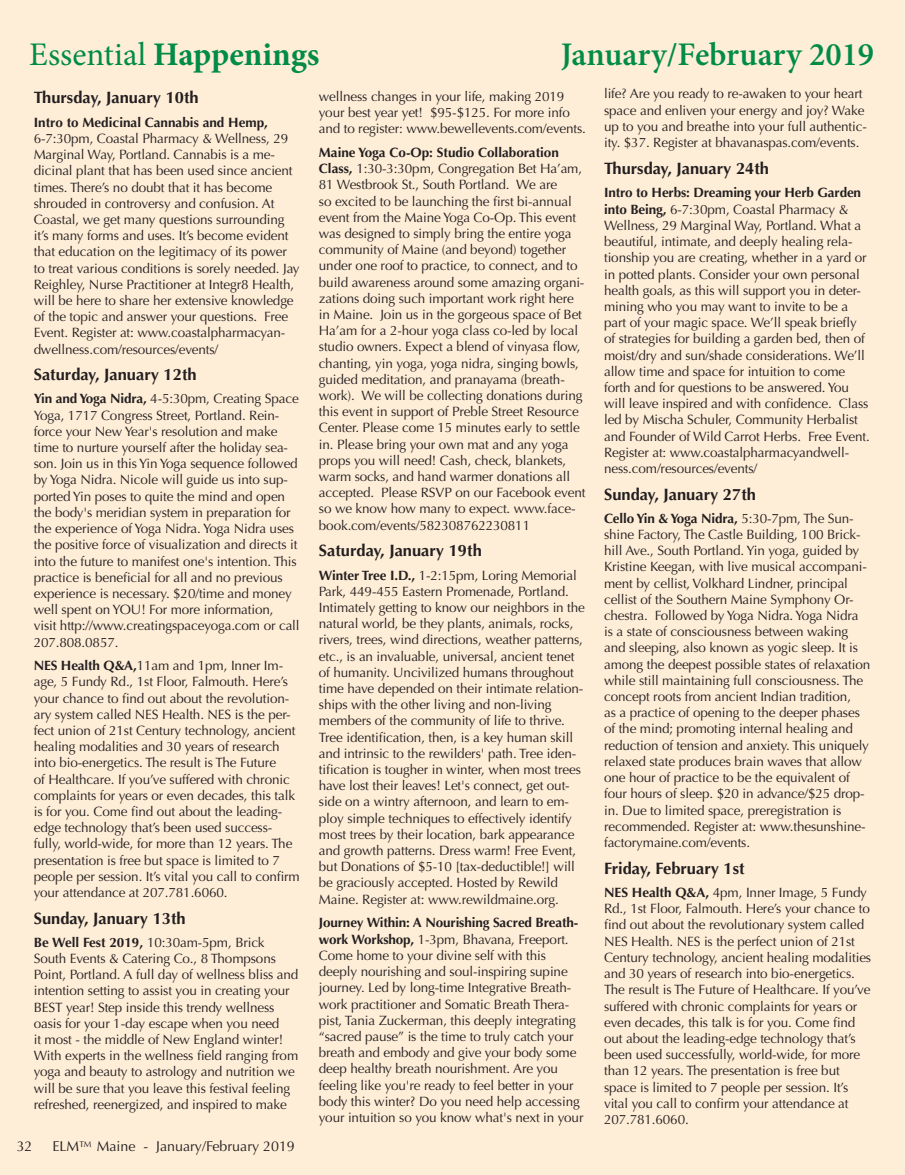
<style>
.page{position:relative;width:905px;height:1175px;background:#fff}
.page>*{position:absolute;margin:0;border:0;box-sizing:border-box;transform-origin:0 0}
.t1{font:600 33px "Minion Pro";color:#008b46}
.t2{font:700 33px "Minion Pro";letter-spacing:-.005em;color:#008b46}
.t3{font:700 16.5px "Optima";color:#231f20}
.t4{font:14.25px "Optima";color:#231f20}
.t5{font:13.5px/16.2px "Optima";letter-spacing:-.01em;color:#231f20}
.t6{font:700 13.5px "Optima";color:#231f20}
.s1{font-weight:400}
.s2{font-weight:700}
</style>
<div class="page">
<div style="left:0;top:0;width:904px;height:1174px;background:#feedd7"></div>
<h1 class="t2" style="left:29px;top:31px;width:292px"><span class="s1">Essential</span> Happenings</h1>
<h1 class="t1" style="left:561px;top:32px;width:315px">January/February 2019</h1>
<p class="t3" style="left:34px;top:88px;width:166px">Thursday, January 10th</p>
<p class="t6" style="left:34px;top:114px;width:236px">Intro to Medicinal Cannabis and Hemp,</p>
<p class="t5" style="left:34px;top:130px;width:267px">6-7:30pm, Coastal Pharmacy &amp; Wellness, 29<br>Marginal Way, Portland. Cannabis is a me&shy;dicinal plant that has been used since ancient times. There’s no doubt that it has become shrouded in controversy and confusion. At Coastal, we get many questions surrounding it’s many forms and uses. It’s become evident that education on the legitimacy of its power to treat various conditions is sorely needed. Jay Reighley, Nurse Practitioner at Integr8 Health, will be here to share her extensive knowledge of the topic and answer your questions. Free Event. Register at: www.coastalpharmacyan&shy;dwellness.com/resources/events/</p>
<p class="t3" style="left:34px;top:365px;width:164px">Saturday, January 12th</p>
<p class="t5" style="left:34px;top:391px;width:267px"><span class="s2">Yin and Yoga Nidra,</span> 4-5:30pm, Creating Space Yoga, 1717 Congress Street, Portland. Rein&shy;force your New Year's resolution and make time to nurture yourself after the holiday sea&shy;son. Join us in this Yin Yoga sequence followed by Yoga Nidra. Nicole will guide us into sup&shy;ported Yin poses to quite the mind and open the body's meridian system in preparation for the experience of Yoga Nidra. Yoga Nidra uses the positive force of visualization and directs it into the future to manifest one's intention. This practice is beneficial for all and no previous experience is necessary. $20/time and money well spent on YOU! For more information, visit http://www.creatingspaceyoga.com or call 207.808.0857.</p>
<p class="t5" style="left:34px;top:657px;width:267px"><span class="s2">NES Health Q&amp;A,</span>11am and 1pm, Inner Im&shy;age, 5 Fundy Rd., 1st Floor, Falmouth. Here’s your chance to find out about the revolution&shy;ary system called NES Health. NES is the per&shy;fect union of 21st Century technology, ancient healing modalities and 30 years of research into bio-energetics. The result is The Future<br>of Healthcare. If you’ve suffered with chronic complaints for years or even decades, this talk is for you. Come find out about the leading&shy;edge technology that’s been used success&shy;fully, world-wide, for more than 12 years. The presentation is free but space is limited to 7 people per session. It’s vital you call to confirm your attendance at 207.781.6060.</p>
<p class="t3" style="left:34px;top:908px;width:153px">Sunday, January 13th</p>
<p class="t5" style="left:34px;top:934px;width:266px"><span class="s2">Be Well Fest 2019,</span> 10:30am-5pm, Brick South Events &amp; Catering Co., 8 Thompsons Point, Portland. A full day of wellness bliss and intention setting to assist you in creating your BEST year! Step inside this trendy wellness oasis for your 1-day escape when you need<br>it most - the middle of New England winter!<br>With experts in the wellness field ranging from yoga and beauty to astrology and nutrition we will be sure that you leave this festival feeling refreshed, reenergized, and inspired to make</p>
<p class="t4" style="left:17px;top:1138px;width:17px">32</p>
<p class="t4" style="left:52px;top:1138px;width:244px">ELM™ Maine - January/February 2019</p>
<p class="t5" style="left:319px;top:88px;width:269px">wellness changes in your life, making 2019 your best year yet! $95-$125. For more info and to register: www.bewellevents.com/events.</p>
<p class="t5" style="left:319px;top:144px;width:268px"><span class="s2">Maine Yoga Co-Op: Studio Collaboration Class,</span> 1:30-3:30pm, Congregation Bet Ha’am, 81 Westbrook St., South Portland. We are<br>so excited to be launching the first bi-annual event from the Maine Yoga Co-Op. This event was designed to simply bring the entire yoga community of Maine (and beyond) together under one roof to practice, to connect, and to build awareness around some amazing organi&shy;zations doing such important work right here in Maine. Join us in the gorgeous space of Bet Ha’am for a 2-hour yoga class co-led by local studio owners. Expect a blend of vinyasa flow, chanting, yin yoga, yoga nidra, singing bowls, guided meditation, and pranayama (breath&shy;work). We will be collecting donations during this event in support of Preble Street Resource Center. Please come 15 minutes early to settle in. Please bring your own mat and any yoga props you will need! Cash, check, blankets, warm socks, and hand warmer donations all accepted. Please RSVP on our Facebook event so we know how many to expect. www.face&shy;book.com/events/582308762230811</p>
<p class="t3" style="left:319px;top:541px;width:164px">Saturday, January 19th</p>
<p class="t5" style="left:319px;top:567px;width:268px"><span class="s2">Winter Tree I.D.,</span> 1-2:15pm, Loring Memorial Park, 449-455 Eastern Promenade, Portland.<br>Intimately getting to know our neighbors in the natural world, be they plants, animals, rocks, rivers, trees, wind directions, weather patterns, etc., is an invaluable, universal, ancient tenet of humanity. Uncivilized humans throughout time have depended on their intimate relation&shy;ships with the other living and non-living members of the community of life to thrive.<br>Tree identification, then, is a key human skill and intrinsic to the rewilders' path. Tree iden&shy;tification is tougher in winter, when most trees have lost their leaves! Let's connect, get out&shy;side on a wintry afternoon, and learn to em&shy;ploy simple techniques to effectively identify most trees by their location, bark appearance and growth patterns. Dress warm! Free Event, but Donations of $5-10 [tax-deductible!] will be graciously accepted. Hosted by Rewild Maine. Register at: www.rewildmaine.org.</p>
<p class="t5" style="left:319px;top:914px;width:266px"><span class="s2">Journey Within: A Nourishing Sacred Breath&shy;work Workshop,</span> 1-3pm, Bhavana, Freeport.<br>Come home to your divine self with this deeply nourishing and soul-inspiring supine journey. Led by long-time Integrative Breath&shy;work practitioner and Somatic Breath Thera&shy;pist, Tania Zuckerman, this deeply integrating “sacred pause” is the time to truly catch your breath and embody and give your body some deep healthy breath nourishment. Are you feeling like you're ready to feel better in your body this winter? Do you need help accessing your intuition so you know what's next in your</p>
<p class="t5" style="left:604px;top:86px;width:264px">life? Are you ready to re-awaken to your heart space and enliven your energy and joy? Wake up to you and breathe into your full authentic&shy;ity. $37. Register at bhavanaspas.com/events.</p>
<p class="t3" style="left:604px;top:159px;width:166px">Thursday, January 24th</p>
<p class="t5" style="left:604px;top:185px;width:267px"><span class="s2">Intro to Herbs: Dreaming your Herb Garden into Being,</span> 6-7:30pm, Coastal Pharmacy &amp; Wellness, 29 Marginal Way, Portland. What a beautiful, intimate, and deeply healing rela&shy;tionship you are creating, whether in a yard or in potted plants. Consider your own personal health goals, as this will support you in deter&shy;mining who you may want to invite to be a part of your magic space. We’ll speak briefly of strategies for building a garden bed, then of moist/dry and sun/shade considerations. We’ll allow time and space for intuition to come forth and for questions to be answered. You will leave inspired and with confidence. Class led by Mischa Schuler, Community Herbalist and Founder of Wild Carrot Herbs. Free Event.<br>Register at: www.coastalpharmacyandwell&shy;ness.com/resources/events/</p>
<p class="t3" style="left:604px;top:484px;width:153px">Sunday, January 27th</p>
<p class="t5" style="left:604px;top:510px;width:268px"><span class="s2">Cello Yin &amp; Yoga Nidra,</span> 5:30-7pm, The Sun&shy;shine Factory, The Castle Building, 100 Brick&shy;hill Ave., South Portland. Yin yoga, guided by Kristine Keegan, with live musical accompani&shy;ment by cellist, Volkhard Lindner, principal cellist of the Southern Maine Symphony Or&shy;chestra. Followed by Yoga Nidra. Yoga Nidra is a state of consciousness between waking and sleeping, also known as yogic sleep. It is among the deepest possible states of relaxation while still maintaining full consciousness. The concept roots from ancient Indian tradition,<br>as a practice of opening to the deeper phases of the mind; promoting internal healing and reduction of tension and anxiety. This uniquely relaxed state produces brain waves that allow one hour of practice to be the equivalent of four hours of sleep. $20 in advance/$25 drop&shy;in. Due to limited space, preregistration is recommended. Register at: www.thesunshine&shy;factorymaine.com/events.</p>
<p class="t3" style="left:604px;top:858px;width:142px">Friday, February 1st</p>
<p class="t5" style="left:604px;top:884px;width:269px"><span class="s2">NES Health Q&amp;A,</span> 4pm, Inner Image, 5 Fundy Rd., 1st Floor, Falmouth. Here’s your chance to find out about the revolutionary system called NES Health. NES is the perfect union of 21st Century technology, ancient healing modalities and 30 years of research into bio-energetics.<br>The result is The Future of Healthcare. If you’ve suffered with chronic complaints for years or even decades, this talk is for you. Come find out about the leading-edge technology that’s been used successfully, world-wide, for more than 12 years. The presentation is free but space is limited to 7 people per session. It’s vital you call to confirm your attendance at 207.781.6060.</p>
</div>
